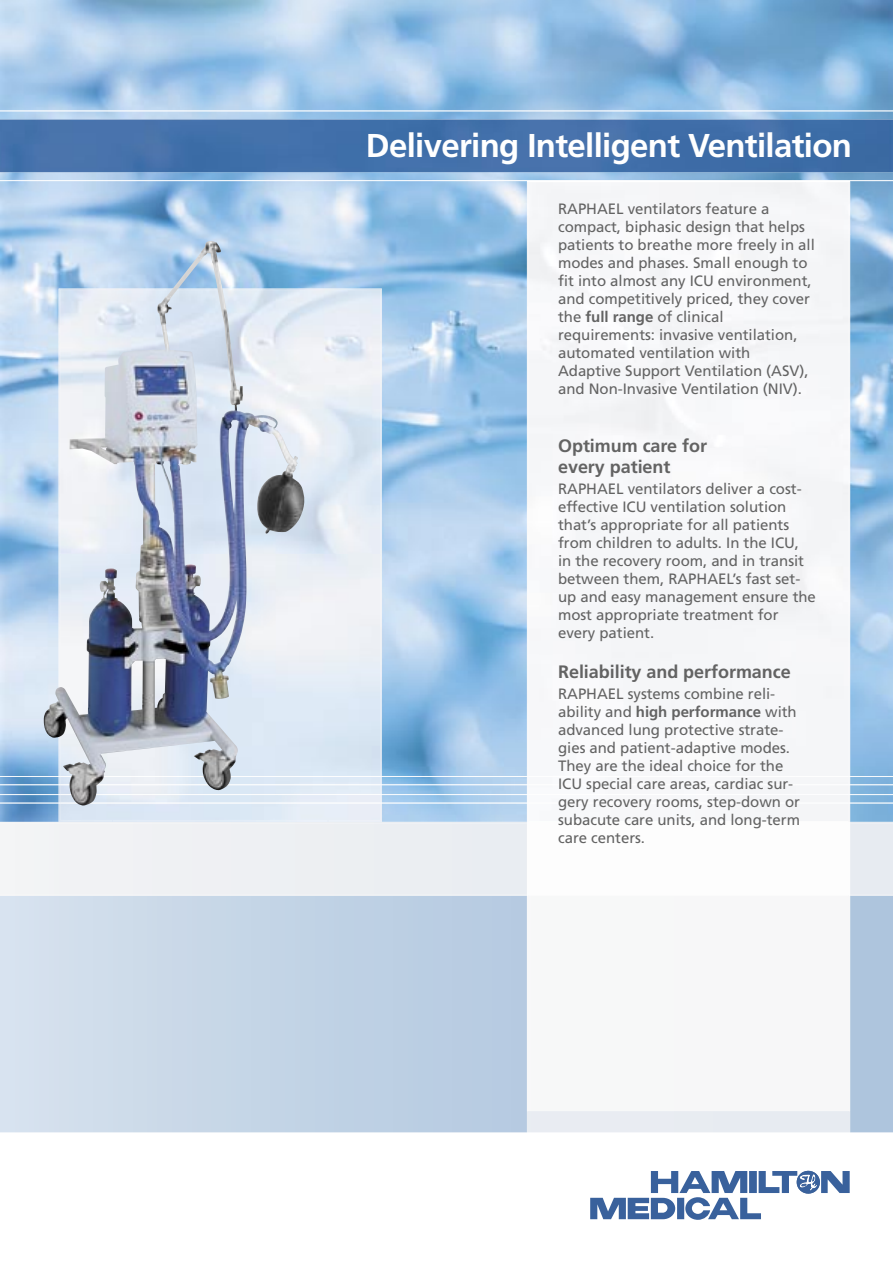
<style>
.page{position:relative;width:893px;height:1263px;background:#fff}
.page>*{position:absolute;margin:0;border:0;box-sizing:border-box;transform-origin:0 0}
.t1{font:700 33px "Frutiger";letter-spacing:-.02em;color:#fff}
.t2{font:700 18px/21.6px "Frutiger";letter-spacing:-.005em;color:#636363}
.t3{font:15px/18px "Frutiger";letter-spacing:-.005em;color:#636363}
.s1{font-weight:700}
</style>
<div class="page">
<img style="left:0;top:0;width:893px;height:822px">
<svg style="left:0;top:896px;width:893px;height:236px"></svg>
<svg style="left:0;top:111px;width:893px;height:70px;fill:#4572ab"></svg>
<img style="left:113px;top:342px;width:215px;height:426px">
<img style="left:59px;top:289px;width:323px;height:53px">
<img style="left:59px;top:342px;width:54px;height:480px">
<img style="left:328px;top:342px;width:54px;height:480px">
<img style="left:112px;top:768px;width:216px;height:54px">
<div style="left:527px;top:1111px;width:323px;height:21px;background:#e8ecf1"></div>
<div style="left:581px;top:237px;width:215px;height:585px;background:#f6f7f9"></div>
<img style="left:581px;top:235px;width:215px;height:2px">
<div style="left:527px;top:181px;width:323px;height:54px;background:#f5f6f8"></div>
<img style="left:527px;top:234px;width:54px;height:588px">
<div style="left:796px;top:234px;width:54px;height:588px;background:#f5f6f8"></div>
<svg style="left:527px;top:896px;width:323px;height:215px"></svg>
<svg style="left:0;top:776px;width:893px;height:9px"></svg>
<svg style="left:0;top:794px;width:893px;height:10px"></svg>
<svg style="left:0;top:822px;width:893px;height:74px"></svg>
<img style="left:70px;top:241px;width:236px;height:293px">
<svg style="left:590px;top:1170px;width:260px;height:50px"></svg>
<h1 class="t1" style="left:366px;top:126px;width:488px">Delivering Intelligent Ventilation</h1>
<p class="t3" style="left:558px;top:200px;width:258px">RAPHAEL ventilators feature a compact, biphasic design that helps patients to breathe more freely in all modes and phases. Small enough to fit into almost any ICU environment, and competitively priced, they cover the <span class="s1">full range</span> of clinical requirements: invasive ventilation, automated ventilation with Adaptive Support Ventilation (ASV), and Non-Invasive Ventilation (NIV).</p>
<p class="t2" style="left:558px;top:435px;width:150px">Optimum care for every patient</p>
<p class="t3" style="left:558px;top:480px;width:259px">RAPHAEL ventilators deliver a cost&shy;effective ICU ventilation solution that’s appropriate for all patients from children to adults. In the ICU, in the recovery room, and in transit between them, RAPHAEL’s fast set&shy;up and easy management ensure the most appropriate treatment for every patient.</p>
<p class="t2" style="left:558px;top:661px;width:234px">Reliability and performance</p>
<p class="t3" style="left:558px;top:685px;width:243px">RAPHAEL systems combine reli&shy;ability and <span class="s1">high performance</span> with advanced lung protective strate&shy;gies and patient-adaptive modes.<br>They are the ideal choice for the<br>ICU special care areas, cardiac sur&shy;gery recovery rooms, step-down or subacute care units, and long-term care centers.</p>
</div>
